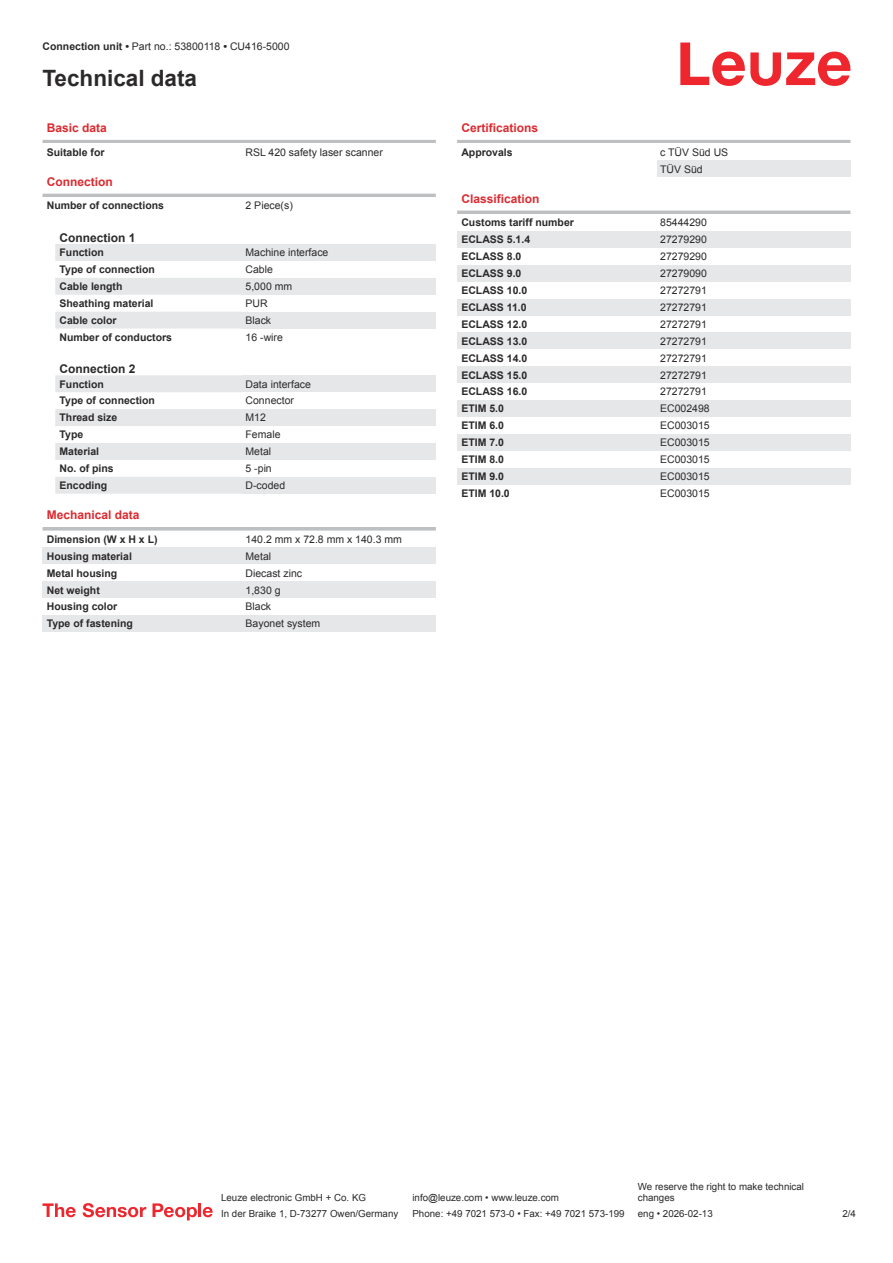
<style>
.page{position:relative;width:893px;height:1263px;background:#fff}
.page>*{position:absolute;margin:0;border:0;box-sizing:border-box;transform-origin:0 0}
.t1{font:700 22.5px "Arial";color:#2b292a}
.t2{font:700 12px "Arial";color:#db2a30}
.t3{font:700 12px "Arial";color:#2b292a}
.t4{font:700 10.5px "Arial";color:#2b292a}
.t5{font:10.5px/17px "Arial";color:#2b292a}
.t6{font:9.75px/11.7px "Arial";color:#2b292a}
.s1{font-weight:700}
</style>
<div class="page">
<svg style="left:680px;top:43px;width:170px;height:43px"></svg>
<svg style="left:55px;top:244px;width:187px;height:250px"></svg>
<hr style="left:43px;top:140px;width:393px;height:3px;background:#bdbfc1">
<hr style="left:43px;top:194px;width:393px;height:3px;background:#bdbfc1">
<div style="left:242px;top:244px;width:194px;height:17px;background:#e6e7e9"></div>
<div style="left:242px;top:278px;width:194px;height:17px;background:#e6e7e9"></div>
<div style="left:242px;top:312px;width:194px;height:17px;background:#e6e7e9"></div>
<div style="left:242px;top:375px;width:194px;height:17px;background:#e6e7e9"></div>
<div style="left:242px;top:409px;width:194px;height:17px;background:#e6e7e9"></div>
<div style="left:242px;top:443px;width:194px;height:17px;background:#e6e7e9"></div>
<div style="left:242px;top:477px;width:194px;height:17px;background:#e6e7e9"></div>
<svg style="left:43px;top:527px;width:393px;height:4px;background:#c3c5c7"></svg>
<div style="left:43px;top:547px;width:199px;height:17px;background:#e6e7e9"></div>
<div style="left:242px;top:547px;width:194px;height:17px;background:#e6e7e9"></div>
<div style="left:43px;top:581px;width:199px;height:17px;background:#e6e7e9"></div>
<div style="left:242px;top:581px;width:194px;height:17px;background:#e6e7e9"></div>
<div style="left:43px;top:615px;width:199px;height:17px;background:#e6e7e9"></div>
<div style="left:242px;top:615px;width:194px;height:17px;background:#e6e7e9"></div>
<hr style="left:457px;top:140px;width:393px;height:3px;background:#bdbfc1">
<div style="left:657px;top:160px;width:193px;height:17px;background:#e6e7e9"></div>
<hr style="left:457px;top:211px;width:393px;height:3px;background:#bdbfc1">
<div style="left:457px;top:231px;width:200px;height:17px;background:#e6e7e9"></div>
<div style="left:657px;top:231px;width:193px;height:17px;background:#e6e7e9"></div>
<div style="left:457px;top:265px;width:200px;height:17px;background:#e6e7e9"></div>
<div style="left:657px;top:265px;width:193px;height:17px;background:#e6e7e9"></div>
<div style="left:457px;top:299px;width:200px;height:17px;background:#e6e7e9"></div>
<div style="left:657px;top:299px;width:193px;height:17px;background:#e6e7e9"></div>
<div style="left:457px;top:332px;width:200px;height:17px;background:#e6e7e9"></div>
<div style="left:657px;top:332px;width:193px;height:17px;background:#e6e7e9"></div>
<div style="left:457px;top:366px;width:200px;height:17px;background:#e6e7e9"></div>
<div style="left:657px;top:366px;width:193px;height:17px;background:#e6e7e9"></div>
<div style="left:457px;top:400px;width:200px;height:17px;background:#e6e7e9"></div>
<div style="left:657px;top:400px;width:193px;height:17px;background:#e6e7e9"></div>
<div style="left:457px;top:434px;width:200px;height:17px;background:#e6e7e9"></div>
<div style="left:657px;top:434px;width:193px;height:17px;background:#e6e7e9"></div>
<div style="left:457px;top:468px;width:200px;height:17px;background:#e6e7e9"></div>
<div style="left:657px;top:468px;width:193px;height:17px;background:#e6e7e9"></div>
<svg style="left:43px;top:1203px;width:33px;height:14px"></svg>
<svg style="left:83px;top:1203px;width:63px;height:14px"></svg>
<svg style="left:153px;top:1203px;width:44px;height:17px"></svg>
<hr style="left:198px;top:1203px;width:3px;height:14px;background:#ed272d">
<svg style="left:203px;top:1207px;width:10px;height:10px"></svg>
<p class="t5" style="left:43px;top:39px;width:248px"><span class="s1">Connection unit •</span> Part no.: 53800118 <span class="s1">•</span> CU416-5000</p>
<h1 class="t1" style="left:43px;top:70px;width:156px">Technical data</h1>
<p class="t2" style="left:47px;top:123px;width:62px">Basic data</p>
<p class="t4" style="left:47px;top:148px;width:59px">Suitable for</p>
<p class="t5" style="left:246px;top:144px;width:139px">RSL 420 safety laser scanner</p>
<p class="t2" style="left:47px;top:177px;width:67px">Connection</p>
<p class="t4" style="left:47px;top:202px;width:119px">Number of connections</p>
<p class="t5" style="left:246px;top:198px;width:49px">2 Piece(s)</p>
<p class="t3" style="left:60px;top:233px;width:78px">Connection 1</p>
<p class="t4" style="left:60px;top:249px;width:46px">Function</p>
<p class="t5" style="left:246px;top:245px;width:84px">Machine interface</p>
<p class="t4" style="left:60px;top:265px;width:97px">Type of connection</p>
<p class="t5" style="left:246px;top:262px;width:29px">Cable</p>
<p class="t4" style="left:60px;top:282px;width:65px">Cable length</p>
<p class="t5" style="left:246px;top:279px;width:48px">5,000 mm</p>
<p class="t4" style="left:60px;top:299px;width:95px">Sheathing material</p>
<p class="t5" style="left:246px;top:296px;width:24px">PUR</p>
<p class="t4" style="left:60px;top:316px;width:59px">Cable color</p>
<p class="t5" style="left:246px;top:313px;width:27px">Black</p>
<p class="t4" style="left:60px;top:333px;width:114px">Number of conductors</p>
<p class="t5" style="left:246px;top:330px;width:39px">16 -wire</p>
<p class="t3" style="left:60px;top:364px;width:78px">Connection 2</p>
<p class="t4" style="left:60px;top:380px;width:46px">Function</p>
<p class="t5" style="left:246px;top:376px;width:67px">Data interface</p>
<p class="t4" style="left:60px;top:397px;width:97px">Type of connection</p>
<p class="t5" style="left:246px;top:393px;width:50px">Connector</p>
<p class="t4" style="left:60px;top:414px;width:59px">Thread size</p>
<p class="t5" style="left:246px;top:410px;width:22px">M12</p>
<p class="t4" style="left:60px;top:431px;width:25px">Type</p>
<p class="t5" style="left:246px;top:427px;width:37px">Female</p>
<p class="t4" style="left:60px;top:447px;width:41px">Material</p>
<p class="t5" style="left:246px;top:444px;width:27px">Metal</p>
<p class="t4" style="left:60px;top:464px;width:56px">No. of pins</p>
<p class="t5" style="left:246px;top:461px;width:28px">5 -pin</p>
<p class="t4" style="left:60px;top:481px;width:49px">Encoding</p>
<p class="t5" style="left:246px;top:478px;width:41px">D-coded</p>
<p class="t2" style="left:47px;top:511px;width:94px">Mechanical data</p>
<p class="t4" style="left:47px;top:535px;width:112px">Dimension (W x H x L)</p>
<p class="t5" style="left:246px;top:532px;width:158px">140.2 mm x 72.8 mm x 140.3 mm</p>
<p class="t4" style="left:47px;top:552px;width:87px">Housing material</p>
<p class="t5" style="left:246px;top:548px;width:27px">Metal</p>
<p class="t4" style="left:47px;top:569px;width:72px">Metal housing</p>
<p class="t5" style="left:246px;top:565px;width:58px">Diecast zinc</p>
<p class="t4" style="left:47px;top:586px;width:55px">Net weight</p>
<p class="t5" style="left:246px;top:582px;width:37px">1,830 g</p>
<p class="t4" style="left:47px;top:603px;width:72px">Housing color</p>
<p class="t5" style="left:246px;top:599px;width:27px">Black</p>
<p class="t4" style="left:47px;top:620px;width:88px">Type of fastening</p>
<p class="t5" style="left:246px;top:616px;width:76px">Bayonet system</p>
<p class="t2" style="left:461px;top:123px;width:78px">Certifications</p>
<p class="t4" style="left:461px;top:148px;width:53px">Approvals</p>
<p class="t5" style="left:660px;top:144px;width:70px">c TÜV Süd US<br>TÜV Süd</p>
<p class="t2" style="left:461px;top:194px;width:80px">Classification</p>
<p class="t4" style="left:461px;top:219px;width:114px">Customs tariff number</p>
<p class="t5" style="left:660px;top:215px;width:48px">85444290</p>
<p class="t4" style="left:461px;top:236px;width:70px">ECLASS 5.1.4</p>
<p class="t5" style="left:660px;top:232px;width:48px">27279290</p>
<p class="t4" style="left:461px;top:252px;width:62px">ECLASS 8.0</p>
<p class="t5" style="left:660px;top:249px;width:48px">27279290</p>
<p class="t4" style="left:461px;top:269px;width:62px">ECLASS 9.0</p>
<p class="t5" style="left:660px;top:266px;width:48px">27279090</p>
<p class="t4" style="left:461px;top:286px;width:67px">ECLASS 10.0</p>
<p class="t5" style="left:660px;top:283px;width:48px">27272791</p>
<p class="t4" style="left:461px;top:303px;width:67px">ECLASS 11.0</p>
<p class="t5" style="left:660px;top:300px;width:48px">27272791</p>
<p class="t4" style="left:461px;top:320px;width:67px">ECLASS 12.0</p>
<p class="t5" style="left:660px;top:317px;width:48px">27272791</p>
<p class="t4" style="left:461px;top:337px;width:67px">ECLASS 13.0</p>
<p class="t5" style="left:660px;top:333px;width:48px">27272791</p>
<p class="t4" style="left:461px;top:354px;width:67px">ECLASS 14.0</p>
<p class="t5" style="left:660px;top:350px;width:48px">27272791</p>
<p class="t4" style="left:461px;top:371px;width:67px">ECLASS 15.0</p>
<p class="t5" style="left:660px;top:367px;width:48px">27272791</p>
<p class="t4" style="left:461px;top:388px;width:67px">ECLASS 16.0</p>
<p class="t5" style="left:660px;top:384px;width:48px">27272791</p>
<p class="t4" style="left:461px;top:405px;width:44px">ETIM 5.0</p>
<p class="t5" style="left:660px;top:401px;width:51px">EC002498</p>
<p class="t4" style="left:461px;top:422px;width:44px">ETIM 6.0</p>
<p class="t5" style="left:660px;top:418px;width:51px">EC003015</p>
<p class="t4" style="left:461px;top:438px;width:44px">ETIM 7.0</p>
<p class="t5" style="left:660px;top:435px;width:51px">EC003015</p>
<p class="t4" style="left:461px;top:455px;width:44px">ETIM 8.0</p>
<p class="t5" style="left:660px;top:452px;width:51px">EC003015</p>
<p class="t4" style="left:461px;top:472px;width:44px">ETIM 9.0</p>
<p class="t5" style="left:660px;top:469px;width:51px">EC003015</p>
<p class="t4" style="left:461px;top:489px;width:50px">ETIM 10.0</p>
<p class="t5" style="left:660px;top:486px;width:51px">EC003015</p>
<p class="t6" style="left:221px;top:1193px;width:146px">Leuze electronic GmbH + Co. KG</p>
<p class="t6" style="left:412px;top:1193px;width:148px">info@leuze.com • www.leuze.com</p>
<p class="t6" style="left:638px;top:1181px;width:168px">We reserve the right to make technical changes</p>
<p class="t6" style="left:221px;top:1209px;width:179px">In der Braike 1, D-73277 Owen/Germany</p>
<p class="t6" style="left:412px;top:1209px;width:214px">Phone: +49 7021 573-0 • Fax: +49 7021 573-199</p>
<p class="t6" style="left:638px;top:1209px;width:76px">eng • 2026-02-13</p>
<p class="t6" style="left:842px;top:1209px;width:15px">2 /4</p>
</div>
